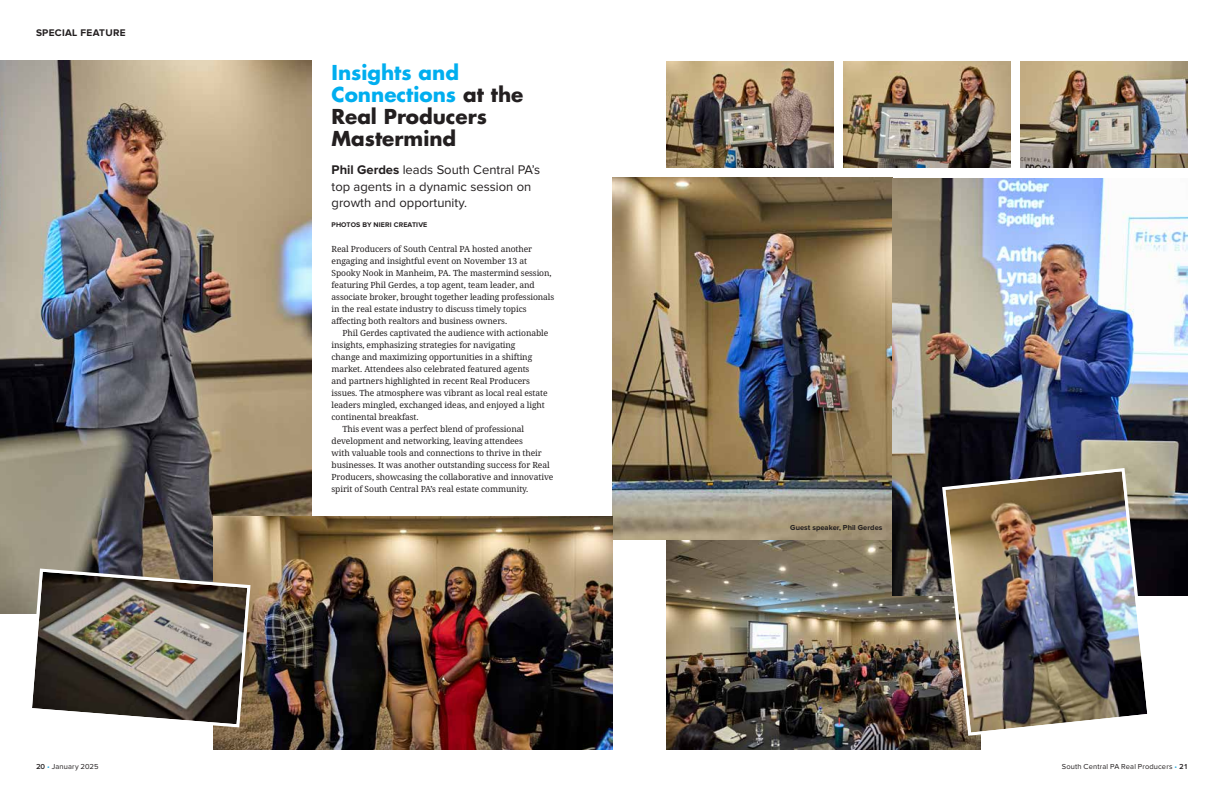
<style>
.page{position:relative;width:1224px;height:792px;background:#fff}
.page>*{position:absolute;margin:0;border:0;box-sizing:border-box;transform-origin:0 0}
.t1{font:700 20px/22px "Futura Std";color:#231f20}
.t2{font:13px/16px "Proxima Nova";color:#231f20}
.t3{font:700 10px "Proxima Nova";letter-spacing:.03em;color:#231f20}
.t4{font:8.5px/12px "Avrile Serif";letter-spacing:-.01em;color:#231f20}
.t5{font:7.5px "Proxima Nova";letter-spacing:.02em;color:#231f20}
.t6{font:700 7.5px "Proxima Nova";letter-spacing:.005em;color:#231f20}
.t7{font:700 7px "Proxima Nova";letter-spacing:.02em;color:#231f20}
.s1{color:#00aeef}
.s2{font-weight:700}
.s3{font-weight:600}
.s4{color:#19a8e0}
</style>
<div class="page">
<img style="left:612px;top:178px;width:280px;height:362px">
<img style="left:666px;top:62px;width:167px;height:106px">
<img style="left:0;top:60px;width:312px;height:553px">
<img style="left:843px;top:62px;width:168px;height:106px">
<img style="left:1021px;top:62px;width:167px;height:106px">
<img style="left:666px;top:540px;width:315px;height:210px">
<img style="left:892px;top:178px;width:296px;height:418px">
<img style="left:213px;top:516px;width:399px;height:234px">
<img style="left:940px;top:466px;width:212px;height:271px">
<img style="left:27px;top:567px;width:225px;height:162px">
<p class="t3" style="left:36px;top:28px;width:91px">SPECIAL FEATURE</p>
<h1 class="t1" style="left:332px;top:62px;width:193px"><span class="s1">Insights and<br>Connections</span> at the<br>Real Producers<br>Mastermind</h1>
<h2 class="t2" style="left:332px;top:162px;width:210px"><span class="s2">Phil Gerdes</span> leads South Central PA’s top agents in a dynamic session on growth and opportunity.</h2>
<p class="t7" style="left:332px;top:222px;width:97px">PHOTOS BY NIERI CREATIVE</p>
<p class="t4" style="left:332px;top:243px;width:224px">Real Producers of South Central PA hosted another engaging and insightful event on November 13 at Spooky Nook in Manheim, PA. The mastermind session, featuring Phil Gerdes, a top agent, team leader, and associate broker, brought together leading professionals in the real estate industry to discuss timely topics affecting both realtors and business owners.</p>
<p class="t4" style="left:342px;top:327px;width:207px">Phil Gerdes captivated the audience with actionable</p>
<p class="t4" style="left:332px;top:339px;width:185px">insights, emphasizing strategies for navigating</p>
<p class="t4" style="left:332px;top:351px;width:202px">change and maximizing opportunities in a shifting</p>
<p class="t4" style="left:332px;top:363px;width:199px">market. Attendees also celebrated featured agents</p>
<p class="t4" style="left:332px;top:375px;width:200px">and partners highlighted in recent Real Producers</p>
<p class="t4" style="left:332px;top:387px;width:218px">issues. The atmosphere was vibrant as local real estate</p>
<p class="t4" style="left:332px;top:399px;width:215px">leaders mingled, exchanged ideas, and enjoyed a light</p>
<p class="t4" style="left:332px;top:411px;width:89px">continental breakfast.</p>
<p class="t4" style="left:342px;top:423px;width:183px">This event was a perfect blend of professional</p>
<p class="t4" style="left:332px;top:435px;width:193px">development and networking, leaving attendees</p>
<p class="t4" style="left:332px;top:447px;width:212px">with valuable tools and connections to thrive in their</p>
<p class="t4" style="left:332px;top:459px;width:220px">businesses. It was another outstanding success for Real</p>
<p class="t4" style="left:332px;top:471px;width:223px">Producers, showcasing the collaborative and innovative</p>
<p class="t4" style="left:332px;top:483px;width:198px">spirit of South Central PA’s real estate community.</p>
<p class="t6" style="left:790px;top:524px;width:94px">Guest speaker, Phil Gerdes</p>
<p class="t5" style="left:36px;top:762px;width:64px"><span class="s3">20</span> <span class="s4">•</span> January 2025</p>
<p class="t5" style="left:1062px;top:762px;width:128px">South Central PA Real Producers <span class="s4">•</span> <span class="s3">21</span></p>
</div>
